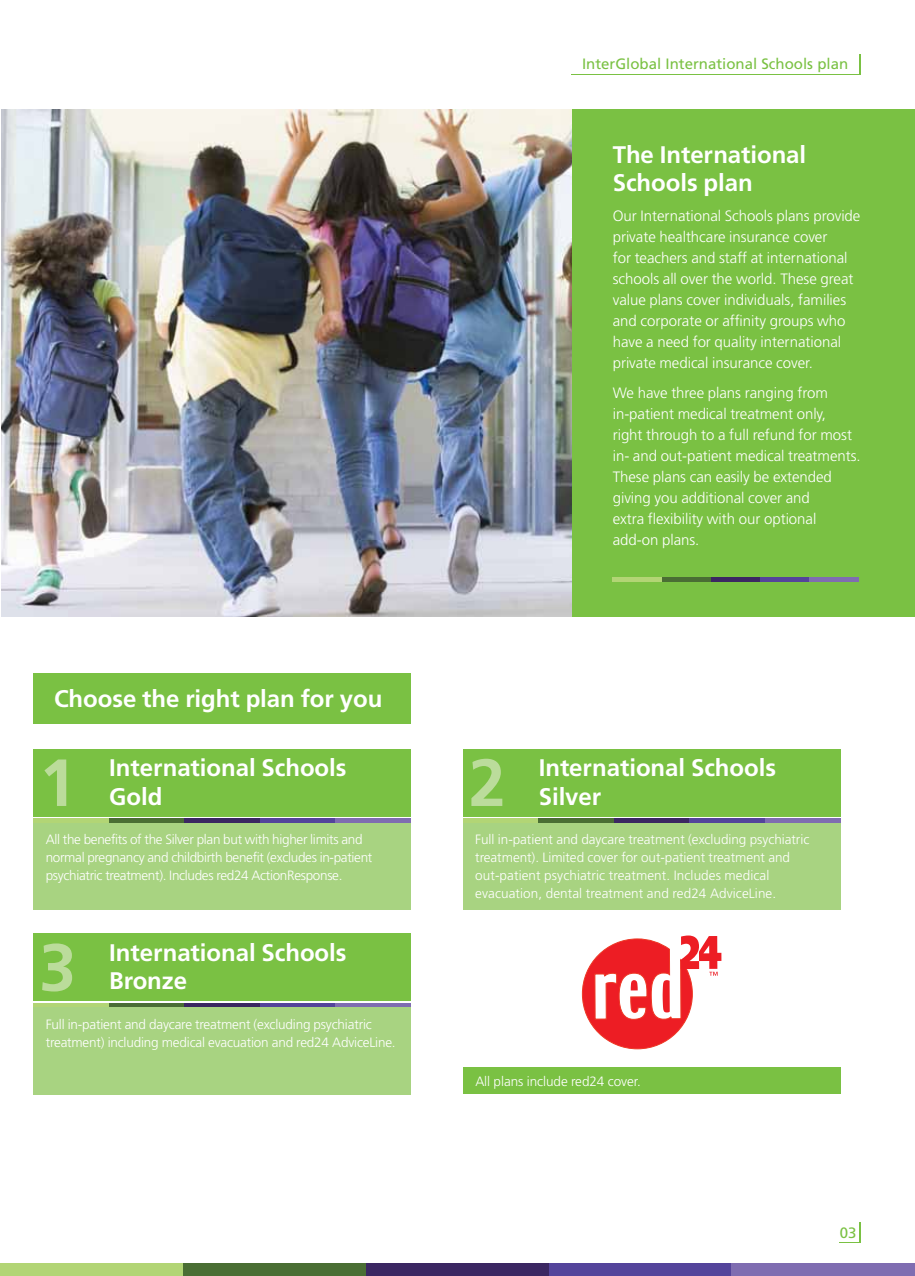
<style>
.page{position:relative;width:915px;height:1276px;background:#fff}
.page>*{position:absolute;margin:0;border:0;box-sizing:border-box;transform-origin:0 0}
.t1{font:700 66.6px "Frutiger";color:#bbdc9b}
.t2{font:700 24px/28.5px "Frutiger";letter-spacing:-.005em;color:#fff}
.t3{font:300 15px/21px "Frutiger";letter-spacing:-.005em;color:#fff}
.t4{font:15px "Frutiger";color:#7ac143}
.t5{font:300 13.5px/18px "Frutiger";letter-spacing:-.015em;color:#fff}
</style>
<div class="page">
<div style="left:0;top:1263px;width:183px;height:13px;background:#b2d575"></div>
<div style="left:183px;top:1263px;width:183px;height:13px;background:#4a6e34"></div>
<div style="left:366px;top:1263px;width:183px;height:13px;background:#3b2762"></div>
<div style="left:549px;top:1263px;width:182px;height:13px;background:#54449b"></div>
<div style="left:731px;top:1263px;width:183px;height:13px;background:#7f6db1"></div>
<hr style="left:571px;top:74px;width:269px;height:1px;background:#7ac143">
<svg style="left:840px;top:54px;width:20px;height:21px"></svg>
<div style="left:34px;top:673px;width:377px;height:51px;background:#7ac143"></div>
<div style="left:34px;top:822px;width:377px;height:88px;background:#a8d381"></div>
<div style="left:463px;top:749px;width:377px;height:67px;background:#7ac143"></div>
<div style="left:463px;top:822px;width:377px;height:88px;background:#a8d381"></div>
<div style="left:34px;top:749px;width:377px;height:67px;background:#7ac143"></div>
<hr style="left:34px;top:818px;width:75px;height:4px;background:#b2d575">
<hr style="left:109px;top:818px;width:75px;height:4px;background:#4a6e34">
<hr style="left:184px;top:818px;width:76px;height:4px;background:#3b2762">
<hr style="left:260px;top:818px;width:75px;height:4px;background:#54449b">
<hr style="left:335px;top:818px;width:76px;height:4px;background:#7f6db1">
<hr style="left:463px;top:818px;width:75px;height:4px;background:#b2d575">
<hr style="left:538px;top:818px;width:76px;height:4px;background:#4a6e34">
<hr style="left:614px;top:818px;width:75px;height:4px;background:#3b2762">
<hr style="left:689px;top:818px;width:75px;height:4px;background:#54449b">
<hr style="left:764px;top:818px;width:76px;height:4px;background:#7f6db1">
<hr style="left:34px;top:1003px;width:75px;height:4px;background:#b2d575">
<hr style="left:109px;top:1003px;width:75px;height:4px;background:#4a6e34">
<hr style="left:184px;top:1003px;width:76px;height:4px;background:#3b2762">
<hr style="left:260px;top:1003px;width:75px;height:4px;background:#54449b">
<hr style="left:335px;top:1003px;width:76px;height:4px;background:#7f6db1">
<div style="left:34px;top:933px;width:377px;height:68px;background:#7ac143"></div>
<div style="left:34px;top:1007px;width:377px;height:88px;background:#a8d381"></div>
<svg style="left:582px;top:935px;width:139px;height:114px"></svg>
<div style="left:463px;top:1067px;width:377px;height:27px;background:#7ac143"></div>
<svg style="left:839px;top:1222px;width:21px;height:21px"></svg>
<img style="left:1px;top:109px;width:571px;height:508px">
<div style="left:572px;top:109px;width:342px;height:508px;background:#7ac143"></div>
<hr style="left:612px;top:577px;width:49px;height:4px;background:#b2d575">
<hr style="left:661px;top:577px;width:50px;height:4px;background:#4a6e34">
<hr style="left:711px;top:577px;width:49px;height:4px;background:#3b2762">
<hr style="left:760px;top:577px;width:49px;height:4px;background:#54449b">
<hr style="left:809px;top:577px;width:49px;height:4px;background:#7f6db1">
<h2 class="t2" style="left:54px;top:684px;width:330px">Choose the right plan for you</h2>
<h2 class="t2" style="left:109px;top:753px;width:239px">International Schools</h2>
<h1 class="t1" style="left:39px;top:743px;width:39px">1</h1>
<h2 class="t2" style="left:109px;top:781px;width:55px">Gold</h2>
<p class="t5" style="left:46px;top:830px;width:328px">All the benefits of the Silver plan but with higher limits and normal pregnancy and childbirth benefit (excludes in-patient psychiatric treatment). Includes red24 ActionResponse.</p>
<h2 class="t2" style="left:109px;top:938px;width:239px">International Schools</h2>
<h1 class="t1" style="left:39px;top:928px;width:39px">3</h1>
<h2 class="t2" style="left:109px;top:966px;width:79px">Bronze</h2>
<p class="t5" style="left:46px;top:1014px;width:351px">Full in-patient and daycare treatment (excluding psychiatric treatment) including medical evacuation and red24 AdviceLine.</p>
<p class="t4" style="left:582px;top:55px;width:267px">InterGlobal International Schools plan</p>
<h2 class="t2" style="left:612px;top:140px;width:195px">The International<br>Schools plan</h2>
<p class="t3" style="left:612px;top:205px;width:249px">Our International Schools plans provide private healthcare insurance cover<br>for teachers and staff at international schools all over the world. These great value plans cover individuals, families and corporate or affinity groups who have a need for quality international private medical insurance cover.</p>
<p class="t3" style="left:612px;top:382px;width:249px">We have three plans ranging from in-patient medical treatment only,<br>right through to a full refund for most in- and out-patient medical treatments.<br>These plans can easily be extended giving you additional cover and<br>extra flexibility with our optional add-on plans.</p>
<h2 class="t2" style="left:538px;top:753px;width:239px">International Schools</h2>
<h1 class="t1" style="left:468px;top:743px;width:39px">2</h1>
<h2 class="t2" style="left:538px;top:781px;width:64px">Silver</h2>
<p class="t5" style="left:475px;top:830px;width:335px">Full in-patient and daycare treatment (excluding psychiatric treatment). Limited cover for out-patient treatment and out-patient psychiatric treatment. Includes medical evacuation, dental treatment and red24 AdviceLine.</p>
<p class="t5" style="left:475px;top:1072px;width:167px">All plans include red24 cover.</p>
<p class="t4" style="left:839px;top:1224px;width:18px">03</p>
</div>
